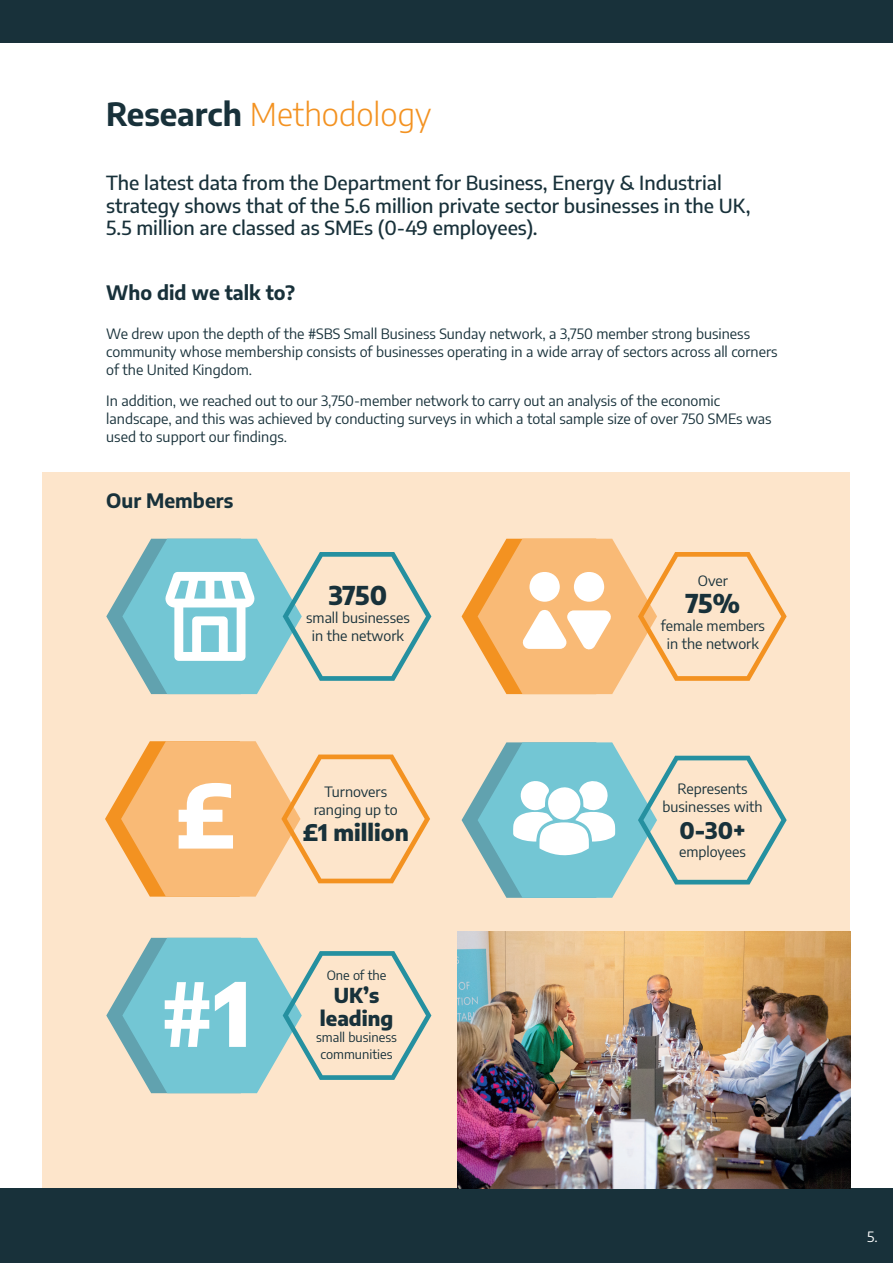
<style>
.page{position:relative;width:893px;height:1263px;background:#fff}
.page>*{position:absolute;margin:0;border:0;box-sizing:border-box;transform-origin:0 0}
.t1{font:600 87.45px "Encode Sans";color:#fff}
.t2{font:800 87.45px "Encode Sans";color:#fff}
.t3{font:300 31.5px "Encode Sans";color:#f39221}
.t4{font:800 25.5px "Encode Sans";letter-spacing:-.025em;color:#18313a}
.t5{font:800 22.5px "Encode Sans";color:#18313a}
.t6{font:800 20.25px/23px "Encode Sans";color:#18313a;text-align:center}
.t7{font:500 19.5px/22.5px "Encode Sans";color:#18313a}
.t8{font:700 19.5px "Encode Sans";color:#18313a}
.t9{font:14.25px/18px "Encode Sans";color:#18313a;text-align:center}
.t10{font:14.25px "Encode Sans";color:#fff}
.t11{font:12.9px/16.2px "Encode Sans";color:#18313a;text-align:center}
.s1{font-weight:700;color:#18313a}
.s2{font-weight:800}
</style>
<div class="page">
<div style="left:43px;top:472px;width:807px;height:716px;background:#fde5cb"></div>
<svg style="left:106px;top:938px;width:325px;height:155px"></svg>
<svg style="left:105px;top:741px;width:325px;height:156px"></svg>
<svg style="left:106px;top:539px;width:325px;height:155px"></svg>
<svg style="left:462px;top:539px;width:325px;height:155px"></svg>
<svg style="left:462px;top:742px;width:325px;height:156px"></svg>
<div style="left:0;top:1188px;width:893px;height:75px;background:#18313a"></div>
<div style="left:0;top:0;width:893px;height:43px;background:#18313a"></div>
<img style="left:457px;top:932px;width:393px;height:256px">
<h2 class="t3" style="left:106px;top:92px;width:327px"><span class="s1">Research</span> Methodology</h2>
<h3 class="t7" style="left:106px;top:171px;width:646px">The latest data from the Department for Business, Energy &amp; Industrial strategy shows that of the 5.6 million private sector businesses in the UK,<br>5.5 million are classed as SMEs (0-49 employees).</h3>
<h3 class="t8" style="left:106px;top:278px;width:190px">Who did we talk to?</h3>
<p class="t9" style="left:106px;top:324px;width:673px;text-align:left">We drew upon the depth of the #SBS Small Business Sunday network, a 3,750 member strong business community whose membership consists of businesses operating in a wide array of sectors across all corners of the United Kingdom.</p>
<p class="t9" style="left:106px;top:391px;width:667px;text-align:left">In addition, we reached out to our 3,750-member network to carry out an analysis of the economic landscape, and this was achieved by conducting surveys in which a total sample size of over 750 SMEs was used to support our findings.</p>
<h3 class="t8" style="left:106px;top:486px;width:129px">Our Members</h3>
<h1 class="t2" style="left:175px;top:747px;width:61px">£</h1>
<h1 class="t1" style="left:160px;top:951px;width:93px">#<span class="s2">1</span></h1>
<h3 class="t4" style="left:329px;top:575px;width:60px">3750</h3>
<p class="t9" style="left:306px;top:608px;width:105px">small businesses in the network</p>
<p class="t9" style="left:314px;top:782px;width:85px">Turnovers ranging up to</p>
<h3 class="t5" style="left:303px;top:815px;width:108px">£1 million</h3>
<p class="t11" style="left:327px;top:966px;width:61px">One of the</p>
<h3 class="t6" style="left:320px;top:982px;width:75px">UK’s leading</h3>
<p class="t11" style="left:316px;top:1029px;width:82px">small business communities</p>
<p class="t9" style="left:698px;top:571px;width:32px">Over</p>
<h3 class="t4" style="left:685px;top:583px;width:56px">75%</h3>
<p class="t9" style="left:661px;top:616px;width:106px">female members in the network</p>
<p class="t9" style="left:662px;top:779px;width:102px">Represents businesses with</p>
<h3 class="t5" style="left:679px;top:812px;width:68px">0-30+</h3>
<p class="t9" style="left:679px;top:841px;width:69px">employees</p>
<p class="t10" style="left:867px;top:1227px;width:12px">5.</p>
</div>
